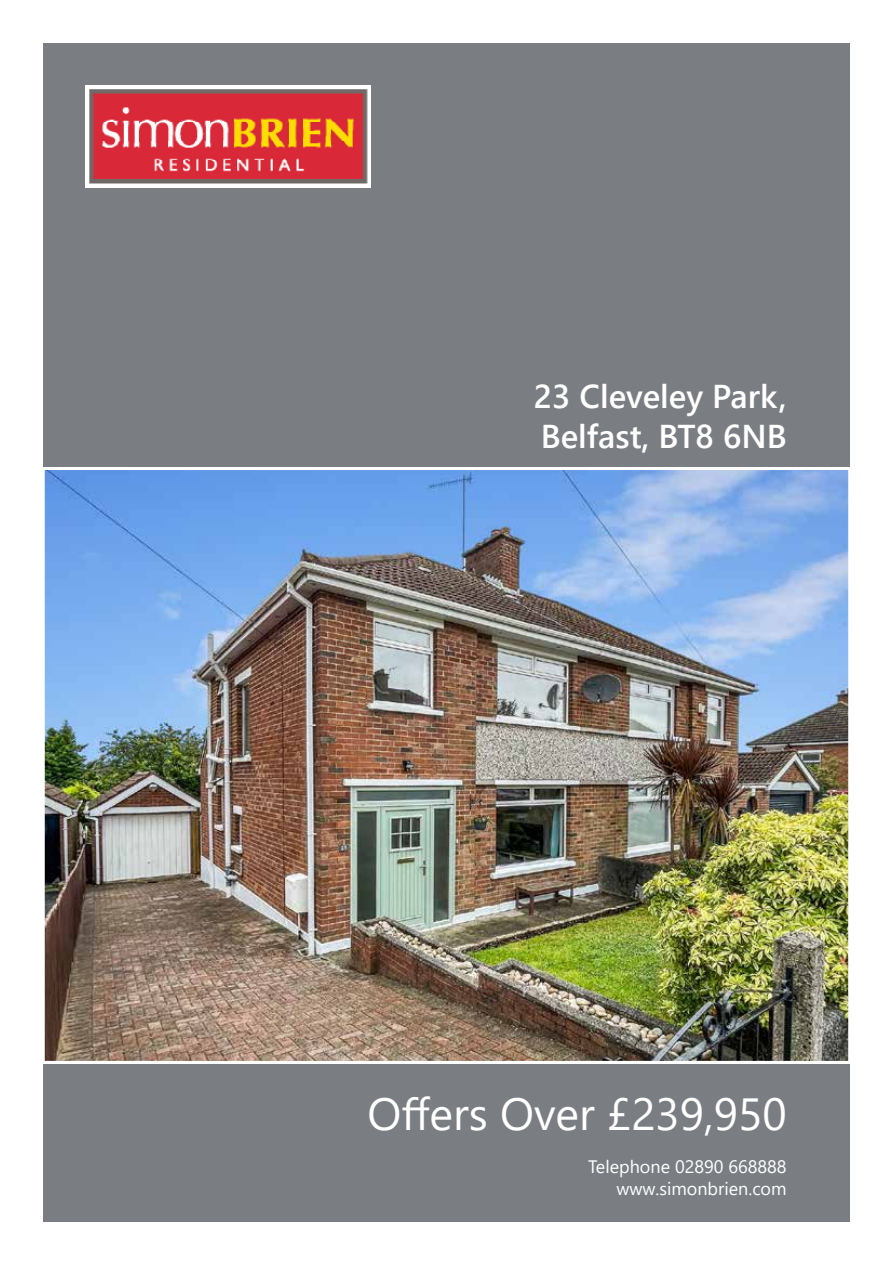
<style>
.page{position:relative;width:893px;height:1263px;background:#fff}
.page>*{position:absolute;margin:0;border:0;box-sizing:border-box;transform-origin:0 0}
.t1{font:45px "Segoe UI";color:#fff}
.t2{font:600 33px/39.6px "Segoe UI";color:#fff}
.t3{font:18px/21.6px "Segoe UI";color:#fff;text-align:right}
</style>
<div class="page">
<div style="left:43px;top:43px;width:807px;height:424px;background:#7a7d82"></div>
<div style="left:43px;top:1064px;width:807px;height:157px;background:#7a7d82"></div>
<img style="left:46px;top:471px;width:801px;height:589px">
<div style="left:42px;top:467px;width:809px;height:597px;border:3px solid #fff"></div>
<img style="left:85px;top:85px;width:286px;height:102px">
<h2 class="t2" style="left:534px;top:374px;width:254px">23 Cleveley Park,<br>Belfast, BT8 6NB</h2>
<h1 class="t1" style="left:368px;top:1071px;width:421px">Offers Over £239,950</h1>
<p class="t3" style="left:588px;top:1154px;width:200px">Telephone 02890 668888 www.simonbrien.com</p>
</div>
